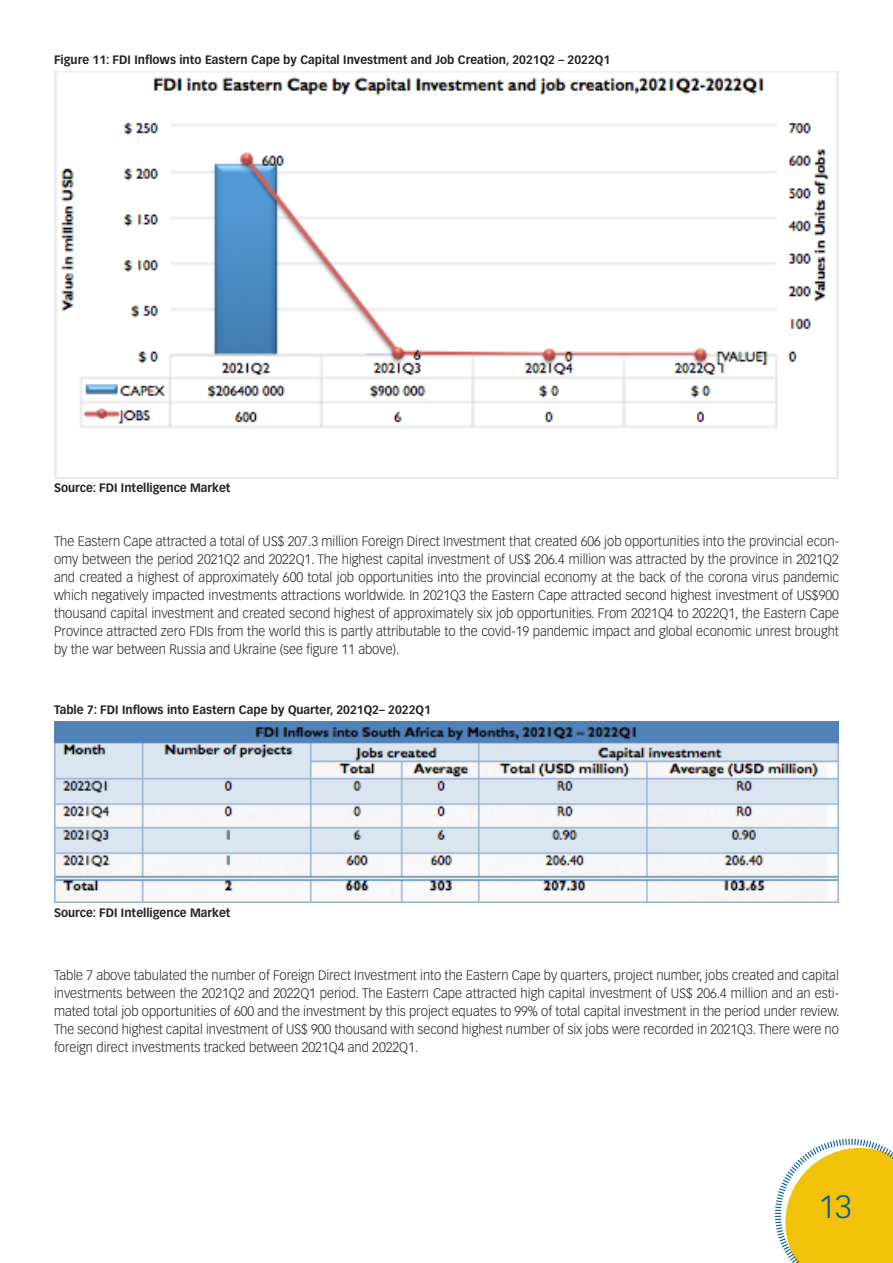
<style>
.page{position:relative;width:893px;height:1263px;background:#fff}
.page>*{position:absolute;margin:0;border:0;box-sizing:border-box;transform-origin:0 0}
.t1{font:300 31.5px "Vectora LT Std";color:#015ba0}
.t2{font:300 13.5px/18px "Vectora LT Std";color:#231f20;text-align:justify;scale:.96 1}
.t3{font:700 12px "Vectora LT Std";color:#231f20;scale:.96 1}
</style>
<div class="page">
<svg style="left:775px;top:1138px;width:118px;height:125px"></svg>
<img style="left:54px;top:72px;width:785px;height:407px">
<img style="left:54px;top:721px;width:785px;height:182px">
<p class="t3" style="left:54px;top:53px;width:581px">Figure 11: FDI Inflows into Eastern Cape by Capital Investment and Job Creation, 2021Q2 – 2022Q1</p>
<p class="t3" style="left:54px;top:480px;width:185px">Source: FDI Intelligence Market</p>
<p class="t2" style="left:54px;top:532px;width:819px">The Eastern Cape attracted a total of US$ 207.3 million Foreign Direct Investment that created 606 job opportunities into the provincial econ&shy;omy between the period 2021Q2 and 2022Q1. The highest capital investment of US$ 206.4 million was attracted by the province in 2021Q2 and created a highest of approximately 600 total job opportunities into the provincial economy at the back of the corona virus pandemic which negatively impacted investments attractions worldwide. In 2021Q3 the Eastern Cape attracted second highest investment of US$900 thousand capital investment and created second highest of approximately six job opportunities. From 2021Q4 to 2022Q1, the Eastern Cape Province attracted zero FDIs from the world this is partly attributable to the covid-19 pandemic impact and global economic unrest brought by the war between Russia and Ukraine (see figure 11 above).</p>
<p class="t3" style="left:54px;top:702px;width:394px">Table 7: FDI Inflows into Eastern Cape by Quarter, 2021Q2– 2022Q1</p>
<p class="t3" style="left:54px;top:905px;width:185px">Source: FDI Intelligence Market</p>
<p class="t2" style="left:54px;top:966px;width:820px">Table 7 above tabulated the number of Foreign Direct Investment into the Eastern Cape by quarters, project number, jobs created and capital investments between the 2021Q2 and 2022Q1 period. The Eastern Cape attracted high capital investment of US$ 206.4 million and an esti&shy;mated total job opportunities of 600 and the investment by this project equates to 99% of total capital investment in the period under review.<br>The second highest capital investment of US$ 900 thousand with second highest number of six jobs were recorded in 2021Q3. There were no foreign direct investments tracked between 2021Q4 and 2022Q1.</p>
<h1 class="t1" style="left:819px;top:1188px;width:34px">13</h1>
</div>
